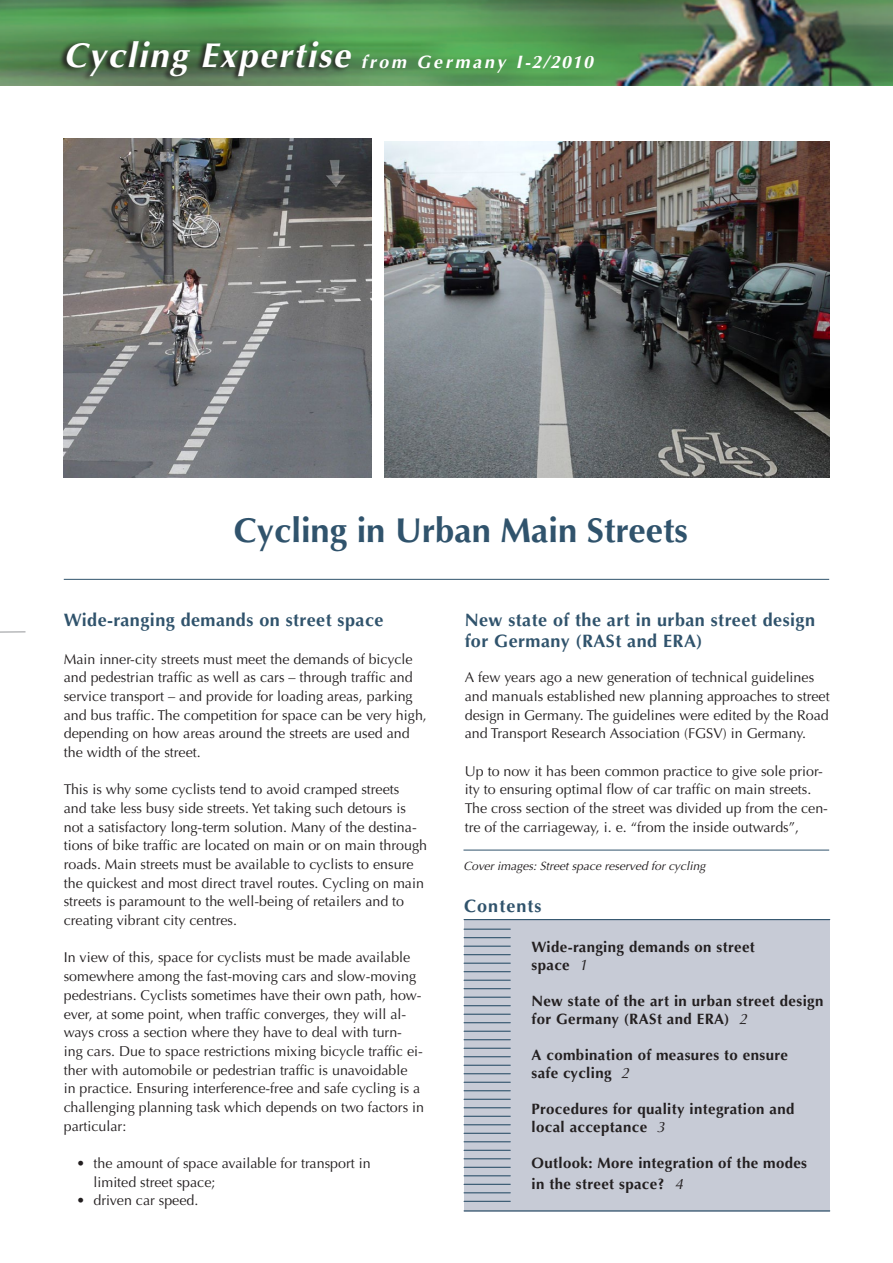
<style>
.page{position:relative;width:893px;height:1263px;background:#fff}
.page>*{position:absolute;margin:0;border:0;box-sizing:border-box;transform-origin:0 0}
.t1{font:700 34.5px "Optima";color:#30536c}
.t2{font:700 18px/21px "Optima";letter-spacing:.025em;color:#30536c}
.t3{font:italic 700 18px "Optima";letter-spacing:.15em;color:#fff}
.t4{font:700 18px "Optima";letter-spacing:.06em;color:#30536c}
.t5{font:700 15px/18px "Optima";letter-spacing:.025em;color:#231f20}
.t6{font:14.25px/18.6px "Optima";color:#231f20}
.t7{font:italic 12px "Optima";color:#231f20}
.s1{font-size:34.5px}
.s2{font-weight:400;font-style:italic}
</style>
<div class="page">
<img style="left:0;top:0;width:893px;height:85px">
<svg style="left:0;top:631px;width:26px;height:1px"></svg>
<div style="left:58px;top:38px;width:294px;height:45px;background:#231f20;opacity:.93"></div>
<div style="left:464px;top:920px;width:366px;height:291px;background:#c7cbd6"></div>
<img style="left:64px;top:139px;width:308px;height:338px">
<hr style="left:463px;top:850px;width:366px;height:1px;background:#30536c">
<hr style="left:64px;top:579px;width:765px;height:1px;background:#30536c">
<hr style="left:464px;top:919px;width:366px;height:1px;background:#30536c">
<hr style="left:464px;top:928px;width:46px;height:2px;background:#30536c">
<hr style="left:464px;top:937px;width:46px;height:1px;background:#30536c">
<hr style="left:464px;top:945px;width:46px;height:2px;background:#30536c">
<hr style="left:464px;top:954px;width:46px;height:1px;background:#30536c">
<hr style="left:464px;top:963px;width:46px;height:1px;background:#30536c">
<hr style="left:464px;top:971px;width:46px;height:1px;background:#30536c">
<hr style="left:464px;top:980px;width:46px;height:1px;background:#30536c">
<hr style="left:464px;top:988px;width:46px;height:1px;background:#30536c">
<hr style="left:464px;top:997px;width:46px;height:1px;background:#30536c">
<hr style="left:464px;top:1005px;width:46px;height:1px;background:#30536c">
<hr style="left:464px;top:1014px;width:46px;height:1px;background:#30536c">
<hr style="left:464px;top:1022px;width:46px;height:1px;background:#30536c">
<hr style="left:464px;top:1031px;width:46px;height:1px;background:#30536c">
<hr style="left:464px;top:1039px;width:46px;height:1px;background:#30536c">
<hr style="left:464px;top:1048px;width:46px;height:1px;background:#30536c">
<hr style="left:464px;top:1056px;width:46px;height:1px;background:#30536c">
<hr style="left:464px;top:1065px;width:46px;height:1px;background:#30536c">
<hr style="left:464px;top:1073px;width:46px;height:1px;background:#30536c">
<hr style="left:464px;top:1082px;width:46px;height:1px;background:#30536c">
<hr style="left:464px;top:1090px;width:46px;height:1px;background:#30536c">
<hr style="left:464px;top:1099px;width:46px;height:1px;background:#30536c">
<hr style="left:464px;top:1107px;width:46px;height:1px;background:#30536c">
<hr style="left:464px;top:1116px;width:46px;height:1px;background:#30536c">
<hr style="left:464px;top:1124px;width:46px;height:1px;background:#30536c">
<hr style="left:464px;top:1133px;width:46px;height:1px;background:#30536c">
<hr style="left:464px;top:1141px;width:46px;height:1px;background:#30536c">
<hr style="left:464px;top:1150px;width:46px;height:1px;background:#30536c">
<hr style="left:464px;top:1158px;width:46px;height:1px;background:#30536c">
<hr style="left:464px;top:1167px;width:46px;height:1px;background:#30536c">
<hr style="left:464px;top:1175px;width:46px;height:1px;background:#30536c">
<hr style="left:464px;top:1184px;width:46px;height:1px;background:#30536c">
<hr style="left:464px;top:1192px;width:46px;height:1px;background:#30536c">
<hr style="left:464px;top:1201px;width:46px;height:1px;background:#30536c">
<hr style="left:464px;top:1210px;width:366px;height:1px;background:#30536c">
<img style="left:385px;top:141px;width:444px;height:336px">
<p class="t3" style="left:64px;top:51px;width:531px"><span class="s1">Cycling Expertise</span> from Germany I-2/2010</p>
<h1 class="t1" style="left:234px;top:510px;width:455px">Cycling in Urban Main Streets</h1>
<p class="t2" style="left:64px;top:610px;width:321px">Wide-ranging demands on street space</p>
<p class="t6" style="left:64px;top:650px;width:365px">Main inner-city streets must meet the demands of bicycle and pedestrian traffic as well as cars – through traffic and service transport – and provide for loading areas, parking and bus traffic. The competition for space can be very high, depending on how areas around the streets are used and the width of the street.</p>
<p class="t6" style="left:64px;top:780px;width:365px">This is why some cyclists tend to avoid cramped streets<br>and take less busy side streets. Yet taking such detours is not a satisfactory long-term solution. Many of the destina&shy;tions of bike traffic are located on main or on main through roads. Main streets must be available to cyclists to ensure the quickest and most direct travel routes. Cycling on main streets is paramount to the well-being of retailers and to creating vibrant city centres.</p>
<p class="t6" style="left:64px;top:948px;width:362px">In view of this, space for cyclists must be made available somewhere among the fast-moving cars and slow-moving pedestrians. Cyclists sometimes have their own path, how&shy;ever, at some point, when traffic converges, they will al&shy;ways cross a section where they have to deal with turn&shy;ing cars. Due to space restrictions mixing bicycle traffic ei&shy;ther with automobile or pedestrian traffic is unavoidable<br>in practice. Ensuring interference-free and safe cycling is a challenging planning task which depends on two factors in particular:</p>
<p class="t6" style="left:94px;top:1154px;width:279px;text-indent:-17px">• the amount of space available for transport in limited street space;</p>
<p class="t6" style="left:77px;top:1191px;width:123px">• driven car speed.</p>
<p class="t2" style="left:465px;top:610px;width:352px">New state of the art in urban street design for Germany (RASt and ERA)</p>
<p class="t6" style="left:465px;top:668px;width:366px">A few years ago a new generation of technical guidelines and manuals established new planning approaches to street design in Germany. The guidelines were edited by the Road and Transport Research Association (FGSV) in Germany.</p>
<p class="t6" style="left:465px;top:762px;width:365px">Up to now it has been common practice to give sole prior&shy;ity to ensuring optimal flow of car traffic on main streets.<br>The cross section of the street was divided up from the cen&shy;tre of the carriageway, i. e. “from the inside outwards”,</p>
<p class="t7" style="left:463px;top:858px;width:243px">Cover images: Street space reserved for cycling</p>
<p class="t4" style="left:464px;top:895px;width:79px">Contents</p>
<p class="t5" style="left:532px;top:938px;width:225px">Wide-ranging demands on street space <span class="s2">1</span></p>
<p class="t5" style="left:532px;top:992px;width:293px">New state of the art in urban street design for Germany (RASt and ERA) <span class="s2">2</span></p>
<p class="t5" style="left:532px;top:1046px;width:258px">A combination of measures to ensure safe cycling <span class="s2">2</span></p>
<p class="t5" style="left:532px;top:1100px;width:264px">Procedures for quality integration and local acceptance <span class="s2">3</span></p>
<p class="t5" style="left:532px;top:1152px;width:277px;line-height:21px">Outlook: More integration of the modes in the street space? <span class="s2">4</span></p>
</div>
